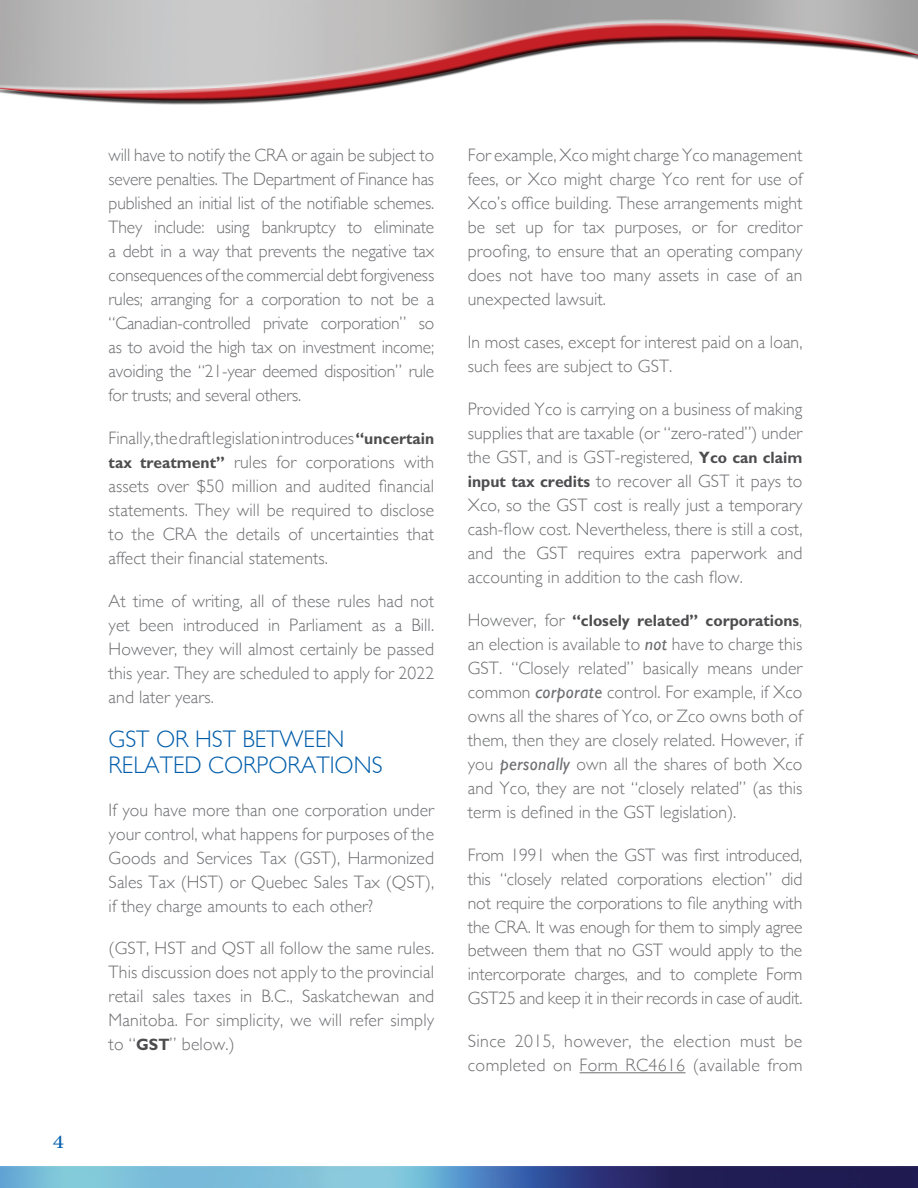
<style>
.page{position:relative;width:918px;height:1188px;background:#fff}
.page>*{position:absolute;margin:0;border:0;box-sizing:border-box;transform-origin:0 0}
.t1{font:300 24px/25.5px "Gill Sans";color:#005daa}
.t2{font:19.5px "Minion Pro";color:#005daa;scale:1.2 1}
.t3{font:300 18px/24px "Gill Sans";letter-spacing:.005em;color:#6d6e71;text-align:justify}
.t4{font:700 16.5px "Gill Sans Std";color:#4d4d4f;scale:.95 1}
.s1{font-family:"Gill Sans Std";font-weight:700;font-size:16.5px;color:#4d4d4f}
.s2{font-family:"Gill Sans";font-weight:300;font-size:18px;color:#6d6e71}
.s3{font-weight:400;font-style:italic}
</style>
<div class="page">
<img style="left:0;top:1166px;width:918px;height:22px">
<div style="left:0;top:20px;width:918px;height:74px;background:#fff;opacity:.75"></div>
<div style="left:0;top:35px;width:918px;height:69px;background:#000;opacity:.75"></div>
<hr style="left:914px;top:20px;width:4px;height:74px;background:#9f9f9f">
<div style="left:913px;top:35px;width:5px;height:69px;background:#000;opacity:.75"></div>
<hr style="left:580px;top:1072px;width:106px;height:1px;background:#6d6e71">
<p class="t2" style="left:53px;top:1129px;width:11px">4</p>
<p class="t3" style="left:109px;top:142px;width:327px">will have to notify the CRA or again be subject to severe penalties. The Department of Finance has published an initial list of the notifiable schemes.<br>They include: using bankruptcy to eliminate a debt in a way that prevents the negative tax consequences of the commercial debt forgiveness rules; arranging for a corporation to not be a “Canadian-controlled private corporation” so as to avoid the high tax on investment income; avoiding the “21-year deemed disposition” rule for trusts; and several others.</p>
<p class="t3" style="left:109px;top:425px;width:327px">Finally, the draft legislation introduces <span class="s1">“uncertain tax treatment”</span> rules for corporations with assets over $50 million and audited financial statements. They will be required to disclose to the CRA the details of uncertainties that affect their financial statements.</p>
<p class="t3" style="left:109px;top:588px;width:327px">At time of writing, all of these rules had not yet been introduced in Parliament as a Bill.<br>However, they will almost certainly be passed this year. They are scheduled to apply for 2022 and later years.</p>
<h1 class="t1" style="left:109px;top:725px;width:276px">GST OR HST BETWEEN<br>RELATED CORPORATIONS</h1>
<p class="t3" style="left:109px;top:797px;width:327px">If you have more than one corporation under your control, what happens for purposes of the Goods and Services Tax (GST), Harmonized Sales Tax (HST) or Quebec Sales Tax (QST), if they charge amounts to each other?</p>
<p class="t3" style="left:109px;top:936px;width:327px">(GST, HST and QST all follow the same rules.<br>This discussion does not apply to the provincial retail sales taxes in B.C., Saskatchewan and Manitoba. For simplicity, we will refer simply to “<span class="s1">GST</span>” below.)</p>
<p class="t3" style="left:468px;top:142px;width:336px">For example, Xco might charge Yco management fees, or Xco might charge Yco rent for use of Xco’s office building. These arrangements might be set up for tax purposes, or for creditor proofing, to ensure that an operating company does not have too many assets in case of an unexpected lawsuit.</p>
<p class="t3" style="left:468px;top:329px;width:336px">In most cases, except for interest paid on a loan, such fees are subject to GST.</p>
<p class="t3" style="left:468px;top:396px;width:336px">Provided Yco is carrying on a business of making supplies that are taxable (or “zero-rated”) under the GST, and is GST-registered, <span class="s1">Yco can claim input tax credits</span> to recover all GST it pays to Xco, so the GST cost is really just a temporary cash-flow cost. Nevertheless, there is still a cost, and the GST requires extra paperwork and accounting in addition to the cash flow.</p>
<p class="t4" style="left:468px;top:610px;width:354px"><span class="s2">However, for</span> “closely related” corporations<span class="s2">,</span></p>
<p class="t3" style="left:468px;top:631px;width:336px">an election is available to <span class="s3">not</span> have to charge this GST. “Closely related” basically means under common <span class="s3">corporate</span> control. For example, if Xco owns all the shares of Yco, or Zco owns both of them, then they are closely related. However, if you <span class="s3">personally</span> own all the shares of both Xco and Yco, they are not “closely related” (as this term is defined in the GST legislation).</p>
<p class="t3" style="left:468px;top:842px;width:336px">From 1991 when the GST was first introduced, this “closely related corporations election” did not require the corporations to file anything with the CRA. It was enough for them to simply agree between them that no GST would apply to the intercorporate charges, and to complete Form GST25 and keep it in their records in case of audit.</p>
<p class="t3" style="left:468px;top:1029px;width:336px">Since 2015, however, the election must be completed on Form RC4616 (available from</p>
</div>
